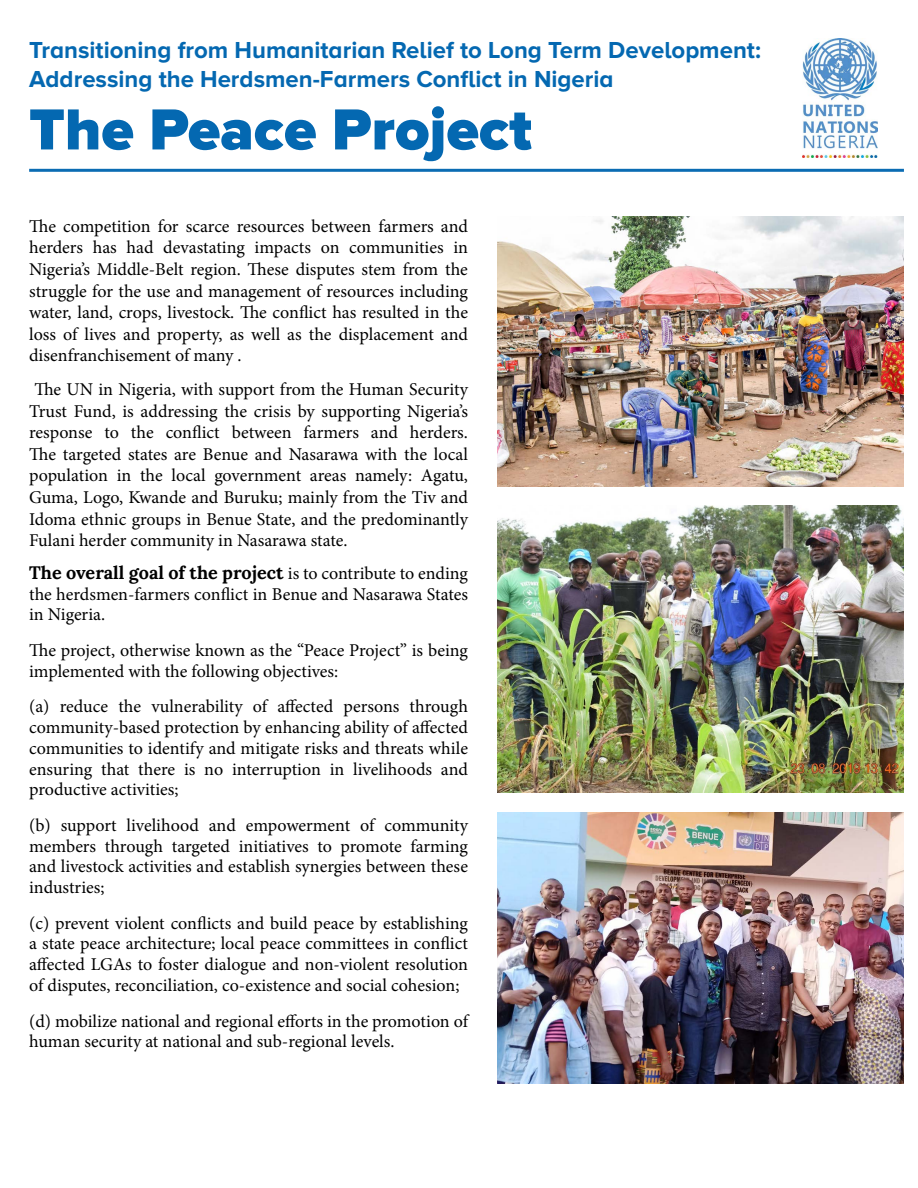
<style>
.page{position:relative;width:918px;height:1188px;background:#fff}
.page>*{position:absolute;margin:0;border:0;box-sizing:border-box;transform-origin:0 0}
.t1{font:900 60px "Proxima Nova";color:#0468b1}
.t2{font:700 24px "Proxima Nova A";color:#0468b1}
.t3{font:18px/20.7px "Minion Pro";color:#000;text-align:justify}
.s1{font-family:"Lora";font-weight:700}
</style>
<div class="page">
<hr style="left:29px;top:169px;width:875px;height:3px;background:#0468b1">
<img style="left:498px;top:216px;width:406px;height:271px">
<img style="left:498px;top:505px;width:406px;height:287px">
<img style="left:498px;top:812px;width:406px;height:271px">
<img style="left:803px;top:39px;width:75px;height:118px">
<p class="t2" style="left:29px;top:36px;width:733px">Transitioning from Humanitarian Relief to Long Term Development:</p>
<p class="t2" style="left:29px;top:65px;width:586px">Addressing the Herdsmen-Farmers Conflict in Nigeria</p>
<p class="t1" style="left:29px;top:95px;width:504px">The Peace Project</p>
<p class="t3" style="left:29px;top:215px;width:440px;line-height:21.6px">The competition for scarce resources between farmers and herders has had devastating impacts on communities in Nigeria’s Middle-Belt region. These disputes stem from the struggle for the use and management of resources including water, land, crops, livestock. The conflict has resulted in the loss of lives and property, as well as the displacement and disenfranchisement of many .</p>
<p class="t3" style="left:29px;top:379px;width:440px;line-height:21.6px">The UN in Nigeria, with support from the Human Security Trust Fund, is addressing the crisis by supporting Nigeria’s response to the conflict between farmers and herders.<br>The targeted states are Benue and Nasarawa with the local population in the local government areas namely: Agatu, Guma, Logo, Kwande and Buruku; mainly from the Tiv and Idoma ethnic groups in Benue State, and the predominantly Fulani herder community in Nasarawa state.</p>
<p class="t3" style="left:29px;top:563px;width:440px"><span class="s1">The overall goal of the project</span> is to contribute to ending the herdsmen-farmers conflict in Benue and Nasarawa States in Nigeria.</p>
<p class="t3" style="left:29px;top:640px;width:440px">The project, otherwise known as the “Peace Project” is being implemented with the following objectives:</p>
<p class="t3" style="left:29px;top:696px;width:440px">(a) reduce the vulnerability of affected persons through community-based protection by enhancing ability of affected communities to identify and mitigate risks and threats while ensuring that there is no interruption in livelihoods and productive activities;</p>
<p class="t3" style="left:29px;top:815px;width:440px">(b) support livelihood and empowerment of community members through targeted initiatives to promote farming and livestock activities and establish synergies between these industries;</p>
<p class="t3" style="left:29px;top:913px;width:440px">(c) prevent violent conflicts and build peace by establishing a state peace architecture; local peace committees in conflict affected LGAs to foster dialogue and non-violent resolution of disputes, reconciliation, co-existence and social cohesion;</p>
<p class="t3" style="left:29px;top:1011px;width:440px">(d) mobilize national and regional efforts in the promotion of human security at national and sub-regional levels.</p>
</div>
